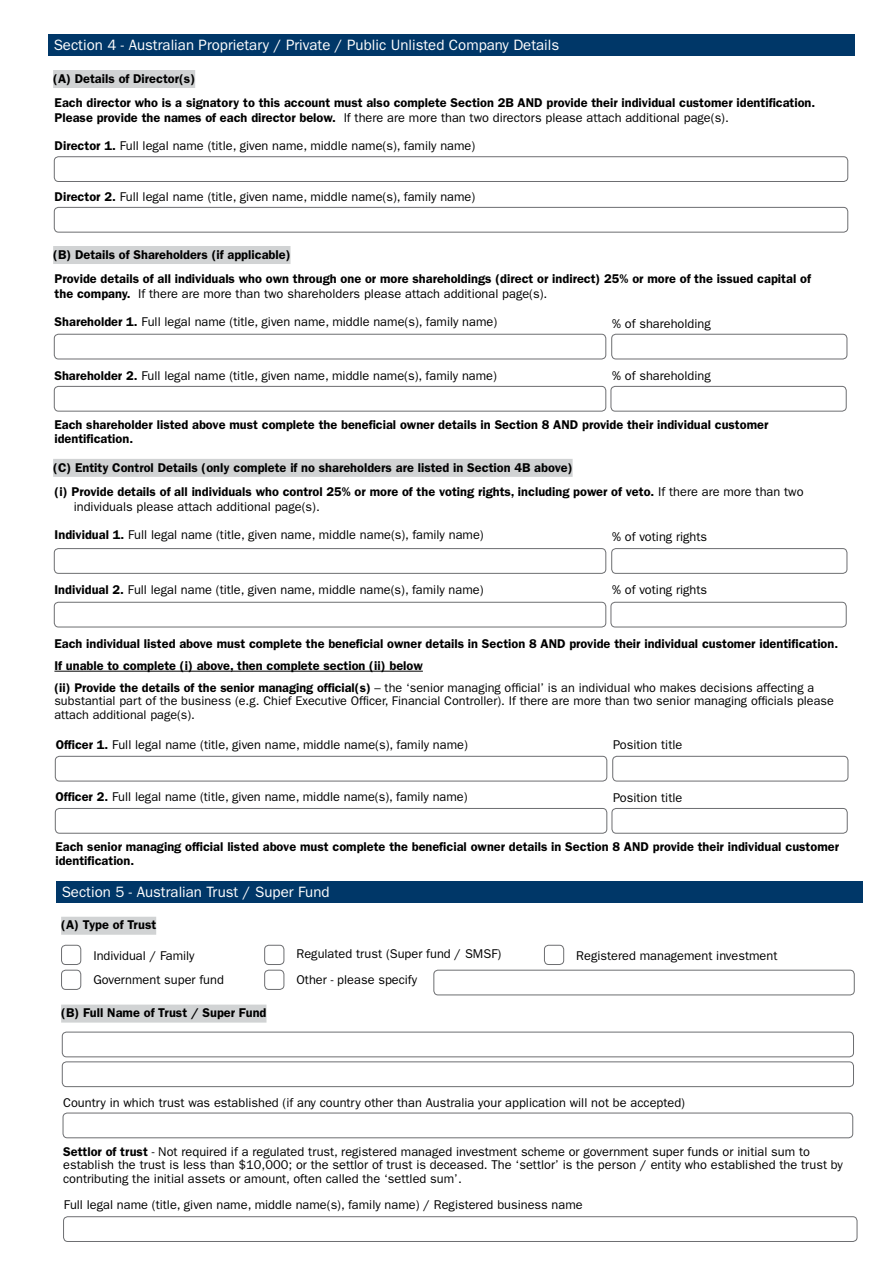
<style>
.page{position:relative;width:893px;height:1263px;background:#fff}
.page>*{position:absolute;margin:0;border:0;box-sizing:border-box;transform-origin:0 0}
.t1{font:15px "ITC Franklin Gothic Std";color:#fff}
.t2{font:12.75px/28px "ITC Franklin Gothic Std";color:#000}
.t3{font:600 12.75px/24.5px "ITC Franklin Gothic Std";color:#000}
.t4{font:12.6px/13.5px "ITC Franklin Gothic Std";color:#000}
.s1{font-weight:600}
.s2{font-weight:400}
</style>
<div class="page">
<div style="left:48px;top:35px;width:806px;height:21px;background:#003768"></div>
<div style="left:53px;top:70px;width:142px;height:18px;background:#d1d3d4"></div>
<div style="left:54px;top:156px;width:794px;height:26px;border:1px solid #6d6e71;border-radius:4px"></div>
<div style="left:54px;top:207px;width:794px;height:25px;border:1px solid #6d6e71;border-radius:4px"></div>
<div style="left:53px;top:246px;width:237px;height:18px;background:#d1d3d4"></div>
<div style="left:54px;top:334px;width:552px;height:25px;border:1px solid #6d6e71;border-radius:4px"></div>
<div style="left:54px;top:386px;width:552px;height:25px;border:1px solid #6d6e71;border-radius:4px"></div>
<div style="left:611px;top:334px;width:236px;height:25px;border:1px solid #6d6e71;border-radius:4px"></div>
<div style="left:611px;top:386px;width:236px;height:25px;border:1px solid #6d6e71;border-radius:4px"></div>
<div style="left:53px;top:459px;width:520px;height:18px;background:#d1d3d4"></div>
<div style="left:54px;top:548px;width:552px;height:26px;border:1px solid #6d6e71;border-radius:4px"></div>
<div style="left:54px;top:602px;width:552px;height:25px;border:1px solid #6d6e71;border-radius:4px"></div>
<div style="left:611px;top:548px;width:236px;height:26px;border:1px solid #6d6e71;border-radius:4px"></div>
<div style="left:611px;top:602px;width:236px;height:25px;border:1px solid #6d6e71;border-radius:4px"></div>
<hr style="left:54px;top:671px;width:369px;height:1px;background:#000">
<div style="left:55px;top:756px;width:552px;height:25px;border:1px solid #6d6e71;border-radius:4px"></div>
<div style="left:55px;top:808px;width:552px;height:25px;border:1px solid #6d6e71;border-radius:4px"></div>
<div style="left:612px;top:756px;width:236px;height:25px;border:1px solid #6d6e71;border-radius:4px"></div>
<div style="left:612px;top:808px;width:236px;height:25px;border:1px solid #6d6e71;border-radius:4px"></div>
<div style="left:56px;top:881px;width:806px;height:21px;background:#003768"></div>
<div style="left:61px;top:917px;width:95px;height:18px;background:#d1d3d4"></div>
<div style="left:61px;top:945px;width:20px;height:20px;border:1px solid #6d6e71;border-radius:4px"></div>
<div style="left:264px;top:945px;width:20px;height:20px;border:1px solid #6d6e71;border-radius:4px"></div>
<div style="left:544px;top:945px;width:20px;height:20px;border:1px solid #6d6e71;border-radius:4px"></div>
<div style="left:61px;top:970px;width:20px;height:20px;border:1px solid #6d6e71;border-radius:4px"></div>
<div style="left:264px;top:970px;width:20px;height:20px;border:1px solid #6d6e71;border-radius:4px"></div>
<div style="left:433px;top:970px;width:422px;height:25px;border:1px solid #6d6e71;border-radius:4px"></div>
<div style="left:62px;top:1032px;width:792px;height:25px;border:1px solid #6d6e71;border-radius:4px"></div>
<div style="left:61px;top:1004px;width:205px;height:18px;background:#d1d3d4"></div>
<div style="left:62px;top:1061px;width:792px;height:26px;border:1px solid #6d6e71;border-radius:4px"></div>
<div style="left:63px;top:1113px;width:790px;height:25px;border:1px solid #6d6e71;border-radius:4px"></div>
<div style="left:63px;top:1216px;width:794px;height:26px;border:1px solid #6d6e71;border-radius:4px"></div>
<p class="t1" style="left:54px;top:37px;width:507px">Section 4 - Australian Proprietary / Private / Public Unlisted Company Details</p>
<p class="t3" style="left:53px;top:66px;width:764px">(A) Details of Director(s)<br>Each director who is a signatory to this account must also complete Section 2B AND provide their individual customer identification.</p>
<p class="t2" style="left:55px;top:104px;width:676px"><span class="s1">Please provide the names of each director below.</span> If there are more than two directors please attach additional page(s).<br><span class="s1">Director 1.</span> Full legal name (title, given name, middle name(s), family name)</p>
<p class="t2" style="left:55px;top:183px;width:422px"><span class="s1">Director 2.</span> Full legal name (title, given name, middle name(s), family name)</p>
<p class="t3" style="left:53px;top:242px;width:759px">(B) Details of Shareholders (if applicable)<br>Provide details of all individuals who own through one or more shareholdings (direct or indirect) 25% or more of the issued capital of</p>
<p class="t2" style="left:55px;top:280px;width:494px"><span class="s1">the company.</span> If there are more than two shareholders please attach additional page(s).<br><span class="s1">Shareholder 1.</span> Full legal name (title, given name, middle name(s), family name)</p>
<p class="t2" style="left:612px;top:309px;width:100px">% of shareholding</p>
<p class="t2" style="left:54px;top:362px;width:444px"><span class="s1">Shareholder 2.</span> Full legal name (title, given name, middle name(s), family name)</p>
<p class="t2" style="left:612px;top:362px;width:100px">% of shareholding</p>
<p class="t3" style="left:54px;top:418px;width:715px;line-height:13.5px">Each shareholder listed above must complete the beneficial owner details in Section 8 AND provide their individual customer identification.</p>
<p class="t3" style="left:53px;top:455px;width:752px">(C) Entity Control Details (only complete if no shareholders are listed in Section 4B above)<br>(i) Provide details of all individuals who control 25% or more of the voting rights, including power of veto. <span class="s2">If there are more than two</span></p>
<p class="t2" style="left:55px;top:493px;width:431px;text-indent:19px">individuals please attach additional page(s).<br><span class="s1">Individual 1.</span> Full legal name (title, given name, middle name(s), family name)</p>
<p class="t2" style="left:612px;top:522px;width:97px">% of voting rights</p>
<p class="t2" style="left:54px;top:576px;width:431px"><span class="s1">Individual 2.</span> Full legal name (title, given name, middle name(s), family name)</p>
<p class="t2" style="left:612px;top:576px;width:97px">% of voting rights</p>
<p class="t3" style="left:54px;top:632px;width:785px;line-height:22px">Each individual listed above must complete the beneficial owner details in Section 8 AND provide their individual customer identification.<br>If unable to complete (i) above, then complete section (ii) below</p>
<p class="t4" style="left:54px;top:681px;width:781px"><span class="s1">(ii) Provide the details of the senior managing official(s)</span> – the ‘senior managing official’ is an individual who makes decisions affecting a substantial part of the business (e.g. Chief Executive Officer, Financial Controller). If there are more than two senior managing officials please attach additional page(s).</p>
<p class="t2" style="left:56px;top:730px;width:414px"><span class="s1">Officer 1.</span> Full legal name (title, given name, middle name(s), family name)</p>
<p class="t2" style="left:613px;top:731px;width:71px">Position title</p>
<p class="t2" style="left:55px;top:782px;width:414px"><span class="s1">Officer 2.</span> Full legal name (title, given name, middle name(s), family name)</p>
<p class="t2" style="left:613px;top:784px;width:71px">Position title</p>
<p class="t3" style="left:55px;top:840px;width:785px;line-height:13.5px">Each senior managing official listed above must complete the beneficial owner details in Section 8 AND provide their individual customer identification.</p>
<p class="t1" style="left:62px;top:883px;width:269px">Section 5 - Australian Trust / Super Fund</p>
<p class="t3" style="left:61px;top:913px;width:97px">(A) Type of Trust</p>
<p class="t2" style="left:93px;top:941px;width:103px">Individual / Family</p>
<p class="t2" style="left:296px;top:940px;width:206px">Regulated trust (Super fund / SMSF)</p>
<p class="t2" style="left:576px;top:941px;width:203px">Registered management investment</p>
<p class="t2" style="left:93px;top:966px;width:132px">Government super fund</p>
<p class="t2" style="left:296px;top:966px;width:122px">Other - please specify</p>
<p class="t3" style="left:61px;top:1001px;width:207px">(B) Full Name of Trust / Super Fund</p>
<p class="t2" style="left:63px;top:1088px;width:623px">Country in which trust was established (if any country other than Australia your application will not be accepted)</p>
<p class="t2" style="left:63px;top:1144px;width:781px;line-height:13.5px"><span class="s1">Settlor of trust</span> - Not required if a regulated trust, registered managed investment scheme or government super funds or initial sum to establish the trust is less than $10,000; or the settlor of trust is deceased. The ‘settlor’ is the person / entity who established the trust by contributing the initial assets or amount, often called the ‘settled sum’.</p>
<p class="t2" style="left:64px;top:1191px;width:520px">Full legal name (title, given name, middle name(s), family name) / Registered business name</p>
</div>
